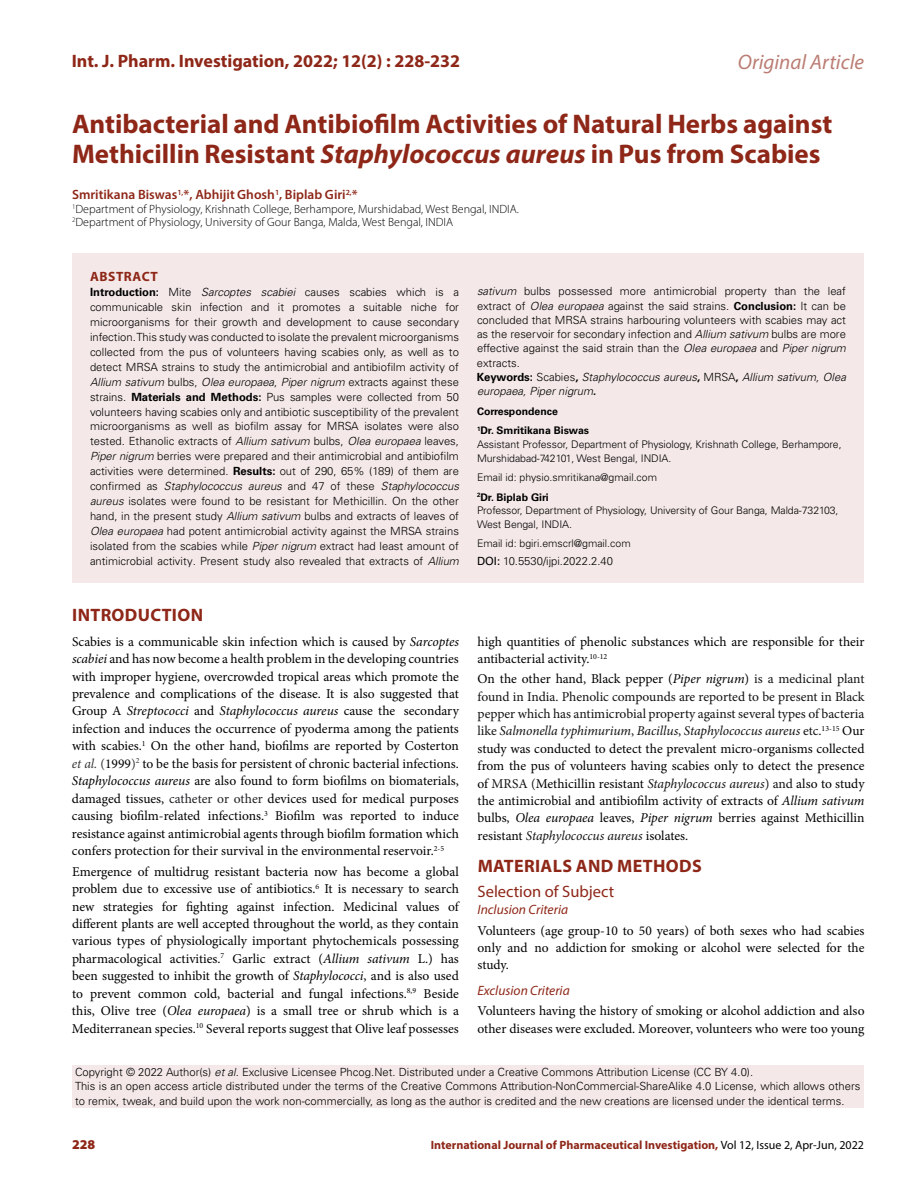
<style>
.page{position:relative;width:918px;height:1188px;background:#fff}
.page>*{position:absolute;margin:0;border:0;box-sizing:border-box;transform-origin:0 0}
.t1{font:700 27px/30px "Myriad Pro";color:#8e2718}
.t2{font:italic 21px "Myriad Pro";color:#bb7d74}
.t3{font:700 18px "Myriad Pro";letter-spacing:.005em;color:#8e2718}
.t4{font:16.5px "Myriad Pro";color:#8e2718}
.t5{font:13.5px/17.4px "Minion Pro";color:#000;text-align:justify}
.t6{font:600 13.5px "Myriad Pro";color:#8e2718}
.t7{font:italic 13.5px "Myriad Pro";color:#8e2718}
.t8{font:700 13.5px "Myriad Pro";letter-spacing:.04em;color:#8e2718}
.t9{font:900 13.5px "Myriad Pro";color:#8e2718}
.t10{font:300 12px/13.5px "Myriad Pro";color:#000}
.t11{font:700 12px "Myriad Pro";color:#8e2718}
.t12{font:300 11.25px/14.9px "Univers LT Std";color:#000}
.t13{font:300 10.5px/13.5px "Univers LT Std";letter-spacing:-.005em;color:#000}
.t14{font:700 10.5px/19.5px "Univers LT Std";color:#000}
.s1{font-style:italic}
.s2{font-weight:700}
.s3{font-weight:400}
.s4{font-style:italic;color:#333}
.s5{color:#333}
.s6{color:#1f2023}
.s7{color:#121312}
.s8{font-style:italic;color:#121312}
.s9{font-weight:400;color:#000}
</style>
<div class="page">
<div style="left:72px;top:253px;width:792px;height:330px;background:#f4e9e8"></div>
<div style="left:72px;top:1065px;width:791px;height:43px;background:#f4e9e8"></div>
<h3 class="t3" style="left:72px;top:49px;width:390px">Int. J. Pharm. Investigation, 2022; 12(2) : 228-232</h3>
<h2 class="t2" style="left:738px;top:49px;width:128px">Original Article</h2>
<h1 class="t1" style="left:72px;top:108px;width:762px">Antibacterial and Antibiofilm Activities of Natural Herbs against<br>Methicillin Resistant <span class="s1">Staphylococcus aureus</span> in Pus from Scabies</h1>
<p class="t6" style="left:72px;top:186px;width:287px">Smritikana Biswas<sup>1,</sup>*, Abhijit Ghosh<sup>1</sup>, Biplab Giri<sup>2,</sup>*</p>
<p class="t10" style="left:72px;top:202px;width:448px"><sup>1</sup>Department of Physiology, Krishnath College, Berhampore, Murshidabad, West Bengal, INDIA.<br><sup>2</sup>Department of Physiology, University of Gour Banga, Malda, West Bengal, INDIA</p>
<p class="t8" style="left:90px;top:268px;width:69px">ABSTRACT</p>
<p class="t12" style="left:90px;top:285px;width:371px;text-align:justify"><span class="s2">Introduction:</span> Mite <span class="s1">Sarcoptes scabiei</span> causes scabies which is a communicable skin infection and it promotes a suitable niche for microorganisms for their growth and development to cause secondary infection. This study was conducted to isolate the prevalent microorganisms collected from the pus of volunteers having scabies only, as well as to detect MRSA strains to study the antimicrobial and antibiofilm activity of <span class="s1">Allium sativum</span> bulbs, <span class="s1">Olea europaea</span>, <span class="s1">Piper nigrum</span> extracts against these strains. <span class="s2">Materials and Methods:</span> Pus samples were collected from 50 volunteers having scabies only and antibiotic susceptibility of the prevalent microorganisms as well as biofilm assay for MRSA isolates were also tested. Ethanolic extracts of <span class="s1">Allium sativum</span> bulbs, <span class="s1">Olea europaea</span> leaves, <span class="s1">Piper nigrum</span> berries were prepared and their antimicrobial and antibiofilm activities were determined. <span class="s2">Results:</span> out of 290, 65% (189) of them are confirmed as <span class="s1">Staphylococcus aureus</span> and 47 of these <span class="s1">Staphylococcus aureus</span> isolates were found to be resistant for Methicillin. On the other hand, in the present study <span class="s1">Allium sativum</span> bulbs and extracts of leaves of <span class="s1">Olea europaea</span> had potent antimicrobial activity against the MRSA strains isolated from the scabies while <span class="s1">Piper nigrum</span> extract had least amount of antimicrobial activity<span class="s1">.</span> Present study also revealed that extracts of <span class="s1">Allium</span></p>
<p class="t12" style="left:477px;top:284px;width:371px;line-height:14.2px"><span class="s1">sativum</span> bulbs possessed more antimicrobial property than the leaf extract of <span class="s1">Olea europaea</span> against the said strains. <span class="s2">Conclusion:</span> It can be concluded that MRSA strains harbouring volunteers with scabies may act as the reservoir for secondary infection and <span class="s1">Allium sativum</span> bulbs are more effective against the said strain than the <span class="s1">Olea europaea</span> and <span class="s1">Piper nigrum </span>extracts.<br><span class="s2">Keywords:</span> Scabies<span class="s2">,</span> <span class="s1">Staphylococcus aureus</span><span class="s2">,</span> MRSA<span class="s2">,</span> <span class="s1">Allium sativum, Olea europaea, Piper nigrum</span><span class="s2">.</span></p>
<p class="t14" style="left:477px;top:402px;width:114px">Correspondence<br><sup>1</sup>Dr. Smritikana Biswas</p>
<p class="t13" style="left:477px;top:438px;width:366px">Assistant Professor, Department of Physiology, Krishnath College, Berhampore,<br>Murshidabad-742101, West Bengal, INDIA.</p>
<p class="t13" style="left:477px;top:468px;width:182px;line-height:19.5px">Email id: physio.smritikana@gmail.com<br><sup>2</sup><span class="s2">Dr. Biplab Giri</span></p>
<p class="t13" style="left:477px;top:504px;width:363px">Professor, Department of Physiology, University of Gour Banga, Malda-732103,<br>West Bengal, INDIA.</p>
<p class="t13" style="left:477px;top:537px;width:155px">Email id: bgiri.emscrl@gmail.com</p>
<p class="t12" style="left:477px;top:553px;width:138px"><span class="s3">DOI:</span> 10.5530/ijpi.2022.2.40</p>
<h3 class="t3" style="left:72px;top:603px;width:132px">INTRODUCTION</h3>
<p class="t5" style="left:72px;top:633px;width:388px">Scabies is a communicable skin infection which is caused by <span class="s1">Sarcoptes scabiei</span> and has now become a health problem in the developing countries with improper hygiene, overcrowded tropical areas which promote the prevalence and complications of the disease. It is also suggested that Group A <span class="s1">Streptococci</span> and <span class="s1">Staphylococcus aureus</span> cause the secondary infection and induces the occurrence of pyoderma among the patients with scabies.<sup>1</sup> On the other hand, biofilms are reported by Costerton <span class="s4">et al.</span> <span class="s5">(</span>1999<span class="s5">)</span><sup>2</sup> to be the basis for persistent of chronic bacterial infections.<br><span class="s1">Staphylococcus aureus</span> are also found to form biofilms on biomaterials, damaged tissues, <span class="s6">catheter or other</span> devices used for medical purposes causing biofilm-related infections.<sup>3</sup> Biofilm was reported to induce resistance against antimicrobial agents through biofilm formation which confers protection for their survival in the environmental reservoir.<sup>2-5</sup></p>
<p class="t5" style="left:72px;top:863px;width:388px">Emergence of multidrug resistant bacteria now has become a global problem due to excessive use of antibiotics.<sup>6</sup> It is necessary to search new strategies for fighting against infection. Medicinal values of different plants are well accepted throughout the world, as they contain various types of physiologically important phytochemicals possessing pharmacological activities.<sup>7</sup> Garlic extract (<span class="s1">Allium sativum</span> L.) has been suggested to inhibit the growth of <span class="s1">Staphylococci</span>, and is also used to prevent common cold, bacterial and fungal infections.<sup>8,9</sup> Beside this, Olive tree (<span class="s1">Olea europaea</span>) is a small tree or shrub which is a Mediterranean species.<sup>10</sup> Several reports suggest that Olive leaf possesses</p>
<p class="t5" style="left:478px;top:633px;width:388px">high quantities of phenolic substances which are responsible for their antibacterial activity.<sup>10-12</sup></p>
<p class="t5" style="left:478px;top:670px;width:389px">On the other hand, Black pepper (<span class="s1">Piper nigrum</span>) <span class="s7">is a medicinal plant found in India. Phenolic compounds are reported to be present in Black pepper which has antimicrobial property against several types of bacteria like</span> <span class="s8">Salmonella typhimurium</span><span class="s7">,</span> <span class="s8">Bacillus</span><span class="s7">,</span> <span class="s8">Staphylococcus aureus</span> <span class="s7">etc.</span><sup>13-15</sup> Our study was conducted to detect the prevalent micro-organisms collected from the pus of volunteers having scabies only to detect the presence of <span class="s7">MRSA (</span>Methicillin resistant <span class="s8">Staphylococcus aureus</span><span class="s7">) and</span> also to study the antimicrobial and antibiofilm activity of extracts of <span class="s1">Allium sativum </span>bulbs, <span class="s1">Olea europaea</span> leaves, <span class="s1">Piper nigrum</span> berries against Methicillin resistant <span class="s8">Staphylococcus aureus</span> isolates.</p>
<h3 class="t3" style="left:478px;top:854px;width:226px">MATERIALS AND METHODS</h3>
<p class="t4" style="left:478px;top:881px;width:138px">Selection of Subject</p>
<p class="t7" style="left:478px;top:901px;width:92px">Inclusion Criteria</p>
<p class="t5" style="left:478px;top:922px;width:389px">Volunteers (age group-10 to 50 years) of both sexes who had scabies only and no addiction for smoking or alcohol were selected for the study.</p>
<p class="t7" style="left:478px;top:982px;width:94px">Exclusion Criteria</p>
<p class="t5" style="left:478px;top:1002px;width:389px">Volunteers having the history of smoking or alcohol addiction and also other diseases were excluded. Moreover, volunteers who were too young</p>
<p class="t12" style="left:75px;top:1065px;width:787px;line-height:14.2px">Copyright © 2022 Author(s) <span class="s1">et al</span>. Exclusive Licensee Phcog.Net. Distributed under a Creative Commons Attribution License (CC BY 4.0).<br>This is an open access article distributed under the terms of the Creative Commons Attribution-NonCommercial-ShareAlike 4.0 License, which allows others to remix, tweak, and build upon the work non-commercially, as long as the author is credited and the new creations are licensed under the identical terms.</p>
<p class="t9" style="left:72px;top:1136px;width:25px">228</p>
<p class="t11" style="left:431px;top:1137px;width:435px">International Journal of Pharmaceutical Investigation, <span class="s9">Vol 12, Issue 2, Apr-Jun, 2022</span></p>
</div>
